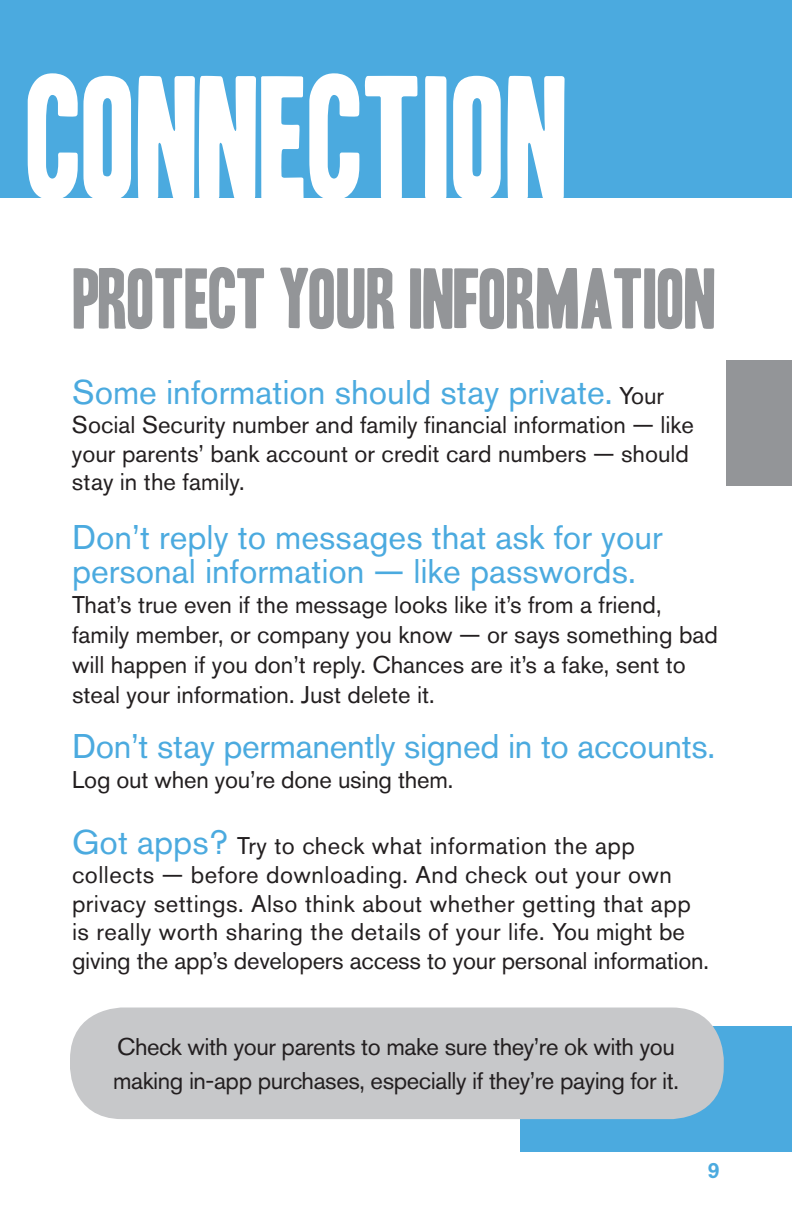
<style>
.page{position:relative;width:792px;height:1224px;background:#fff}
.page>*{position:absolute;margin:0;border:0;box-sizing:border-box;transform-origin:0 0}
.t1{font:152px "Headline One HPLHS";color:#fff}
.t2{font:74px "Headline One HPLHS";letter-spacing:-.01em;color:#939598;scale:1.05 1}
.t3{font:34px/34px "Akzidenz Grotesk Pro";color:#4baadf}
.t4{font:24px/30px "Akzidenz Grotesk Pro";color:#231f20}
.t5{font:24px/28.8px "Akzidenz Grotesk Pro";letter-spacing:.02em;color:#231f20}
.t6{font:24px/34px "Akzidenz Grotesk Pro";letter-spacing:-.02em;color:#231f20}
.t7{font:500 22px "Akzidenz Grotesk Pro";color:#4baadf}
.s1{font-size:24px;color:#231f20}
.s2{font-size:34px;color:#4baadf}
</style>
<div class="page">
<div style="left:0;top:0;width:792px;height:198px;background:#4baadf"></div>
<div style="left:521px;top:1026px;width:271px;height:126px;background:#4baadf"></div>
<div style="left:70px;top:1008px;width:654px;height:111px;background:#c7c8ca;border-radius:52px"></div>
<div style="left:726px;top:360px;width:66px;height:126px;background:#939598"></div>
<h1 class="t1" style="left:27px;top:65px;width:544px">CONNECTION</h1>
<h2 class="t2" style="left:74px;top:263px;width:614px">PROTECT YOUR INFORMATION</h2>
<h3 class="t3" style="left:72px;top:375px;width:594px">Some information should stay private. <span class="s1">Your</span></h3>
<p class="t4" style="left:72px;top:410px;width:624px;line-height:28.8px">Social Security number and family financial information — like your parents’ bank account or credit card numbers — should stay in the family.</p>
<h3 class="t3" style="left:72px;top:520px;width:592px">Don’t reply to messages that ask for your personal information — like passwords.</h3>
<p class="t4" style="left:72px;top:590px;width:648px">That’s true even if the message looks like it’s from a friend, family member, or company you know — or says something bad will happen if you don’t reply. Chances are it’s a fake, sent to steal your information. Just delete it.</p>
<h3 class="t3" style="left:72px;top:729px;width:645px">Don’t stay permanently signed in to accounts.</h3>
<p class="t4" style="left:72px;top:765px;width:383px">Log out when you’re done using them.</p>
<p class="t5" style="left:72px;top:831px;width:638px"><span class="s2">Got apps?</span> Try to check what information the app collects — before downloading. And check out your own privacy settings. Also think about whether getting that app is really worth sharing the details of your life. You might be giving the app’s developers access to your personal information.</p>
<p class="t6" style="left:113px;top:1030px;width:567px">Check with your parents to make sure they’re ok with you making in-app purchases, especially if they’re paying for it.</p>
<p class="t7" style="left:708px;top:1156px;width:14px">9</p>
</div>
